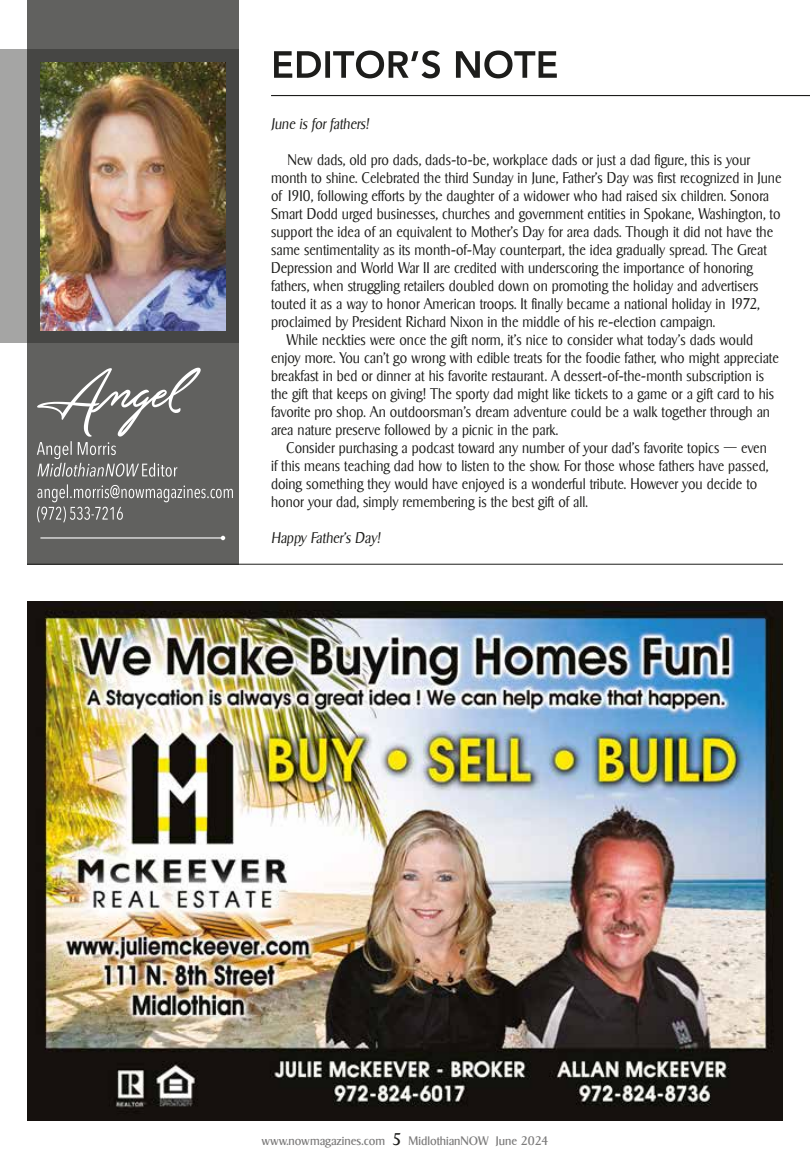
<style>
.page{position:relative;width:810px;height:1175px;background:#fff}
.page>*{position:absolute;margin:0;border:0;box-sizing:border-box;transform-origin:0 0}
.t1{font:300 15px "Sigvar Serial";color:#1d1d1b;scale:.92 1}
.t2{font:italic 300 15px "Sigvar Serial";color:#1d1d1b;scale:.92 1}
.t3{font:12px "Sigvar Serial";color:#7c7b7b}
.s1{font-size:16.5px;color:#1d1d1b}
</style>
<div class="page">
<hr style="left:27px;top:564px;width:756px;height:1px;background:#1d1d1b">
<svg style="left:274px;top:50px;width:283px;height:28px"></svg>
<div style="left:27px;top:0;width:212px;height:564px;background:#61615f"></div>
<svg style="left:0;top:49px;width:239px;height:294px;background:#6b6b69"></svg>
<img style="left:40px;top:63px;width:185px;height:267px">
<hr style="left:40px;top:537px;width:183px;height:1px;background:#fff">
<svg style="left:221px;top:535px;width:4px;height:5px"></svg>
<hr style="left:271px;top:95px;width:539px;height:1px;background:#1d1d1b">
<svg style="left:37px;top:484px;width:196px;height:38px"></svg>
<svg style="left:37px;top:368px;width:164px;height:109px"></svg>
<img style="left:27px;top:601px;width:756px;height:519px">
<p class="t2" style="left:271px;top:115px;width:108px">June is for fathers!</p>
<p class="t1" style="left:288px;top:151px;width:505px">New dads, old pro dads, dads-to-be, workplace dads or just a dad figure, this is your</p>
<p class="t1" style="left:271px;top:169px;width:556px">month to shine. Celebrated the third Sunday in June, Father’s Day was first recognized in June</p>
<p class="t1" style="left:271px;top:187px;width:543px">of 1910, following efforts by the daughter of a widower who had raised six children. Sonora</p>
<p class="t1" style="left:271px;top:205px;width:555px">Smart Dodd urged businesses, churches and government entities in Spokane, Washington, to</p>
<p class="t1" style="left:271px;top:223px;width:547px">support the idea of an equivalent to Mother’s Day for area dads. Though it did not have the</p>
<p class="t1" style="left:271px;top:241px;width:540px">same sentimentality as its month-of-May counterpart, the idea gradually spread. The Great</p>
<p class="t1" style="left:271px;top:259px;width:525px">Depression and World War II are credited with underscoring the importance of honoring</p>
<p class="t1" style="left:271px;top:277px;width:531px">fathers, when struggling retailers doubled down on promoting the holiday and advertisers</p>
<p class="t1" style="left:271px;top:295px;width:533px">touted it as a way to honor American troops. It finally became a national holiday in 1972,</p>
<p class="t1" style="left:271px;top:313px;width:484px">proclaimed by President Richard Nixon in the middle of his re-election campaign.</p>
<p class="t1" style="left:286px;top:331px;width:509px">While neckties were once the gift norm, it’s nice to consider what today’s dads would</p>
<p class="t1" style="left:271px;top:349px;width:553px">enjoy more. You can’t go wrong with edible treats for the foodie father, who might appreciate</p>
<p class="t1" style="left:271px;top:367px;width:538px">breakfast in bed or dinner at his favorite restaurant. A dessert-of-the-month subscription is</p>
<p class="t1" style="left:271px;top:385px;width:548px">the gift that keeps on giving! The sporty dad might like tickets to a game or a gift card to his</p>
<p class="t1" style="left:271px;top:403px;width:544px">favorite pro shop. An outdoorsman’s dream adventure could be a walk together through an</p>
<p class="t1" style="left:271px;top:421px;width:313px">area nature preserve followed by a picnic in the park.</p>
<p class="t1" style="left:286px;top:439px;width:524px">Consider purchasing a podcast toward any number of your dad’s favorite topics — even</p>
<p class="t1" style="left:271px;top:457px;width:542px">if this means teaching dad how to listen to the show. For those whose fathers have passed,</p>
<p class="t1" style="left:271px;top:475px;width:530px">doing something they would have enjoyed is a wonderful tribute. However you decide to</p>
<p class="t1" style="left:271px;top:493px;width:346px">honor your dad, simply remembering is the best gift of all.</p>
<p class="t2" style="left:271px;top:529px;width:120px">Happy Father’s Day!</p>
<p class="t3" style="left:261px;top:1133px;width:289px">www.nowmagazines.com <span class="s1">5</span> MidlothianNOW June 2024</p>
</div>
